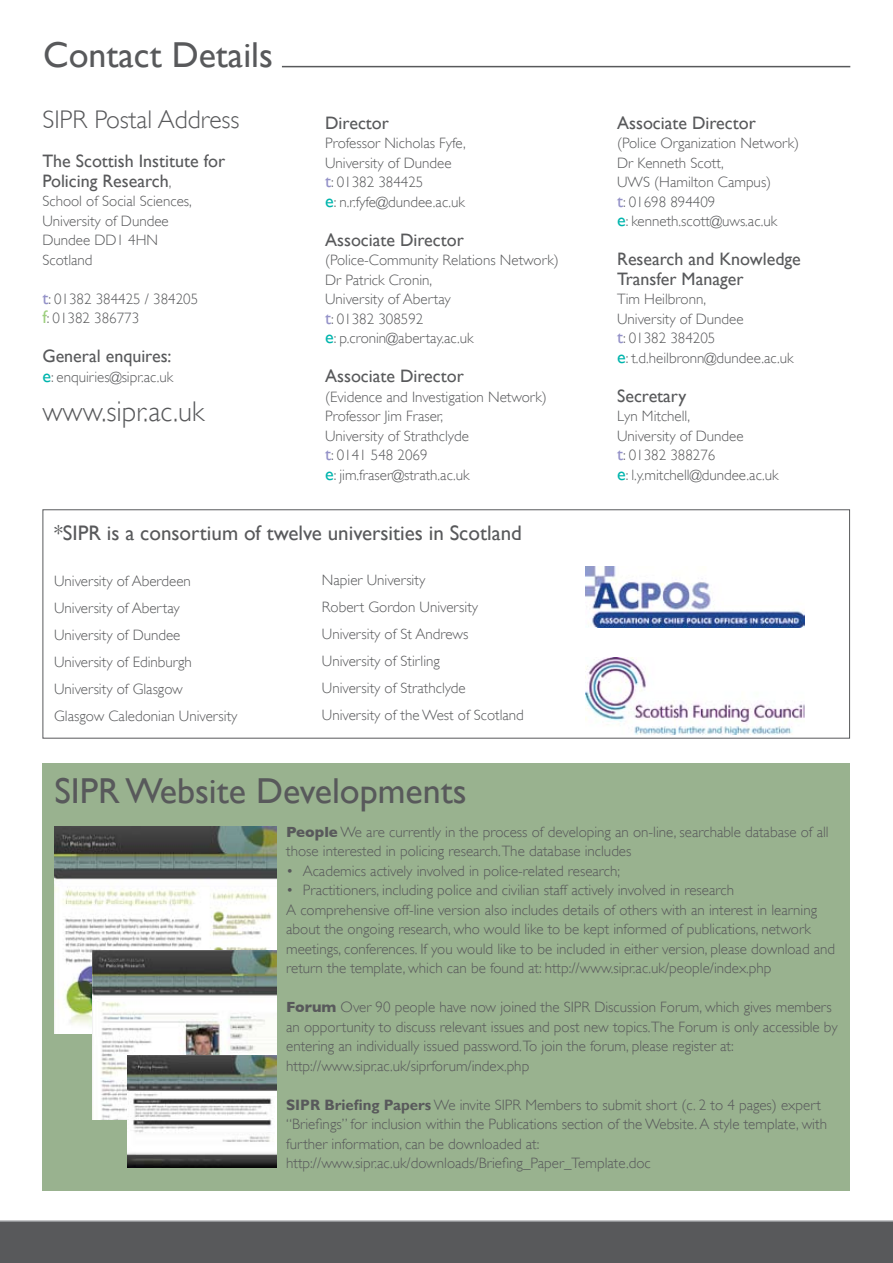
<style>
.page{position:relative;width:893px;height:1263px;background:#fff}
.page>*{position:absolute;margin:0;border:0;box-sizing:border-box;transform-origin:0 0}
.t1{font:36px "Gill Sans";color:#58595b}
.t2{font:300 28.5px "Gill Sans";color:#58595b}
.t3{font:300 25.5px "Gill Sans";color:#58595b}
.t4{font:21px "Gill Sans";color:#58595b}
.t5{font:18px/19.5px "Gill Sans";color:#58595b}
.t6{font:300 15px/19.5px "Gill Sans";color:#58595b}
.s1{font-weight:300;font-size:15px}
.s2{font-weight:400;font-size:18px;color:#9492c8}
.s3{font-weight:400;font-size:18px;color:#9ecf7f}
.s4{font-weight:400;font-size:18px;color:#00b5ad}
.s5{font-weight:700}
</style>
<div class="page">
<div style="left:43px;top:764px;width:807px;height:427px;background:#99b28f"></div>
<div style="left:0;top:1220px;width:893px;height:43px;background:#58595b"></div>
<hr style="left:282px;top:66px;width:568px;height:1px;background:#58595b">
<div style="left:43px;top:509px;width:807px;height:229px;border:1px solid #58595b"></div>
<img style="left:586px;top:657px;width:218px;height:78px">
<img style="left:586px;top:567px;width:218px;height:60px">
<img style="left:54px;top:826px;width:222px;height:207px">
<img style="left:93px;top:951px;width:183px;height:169px">
<img style="left:128px;top:1056px;width:148px;height:112px">
<h1 class="t1" style="left:43px;top:34px;width:231px">Contact Details</h1>
<h3 class="t3" style="left:42px;top:105px;width:199px">SIPR Postal Address</h3>
<p class="t5" style="left:42px;top:151px;width:184px">The Scottish Institute for<br>Policing Research<span class="s1">,</span></p>
<p class="t6" style="left:42px;top:192px;width:151px">School of Social Sciences,<br>University of Dundee<br>Dundee DD1 4HN<br>Scotland</p>
<p class="t6" style="left:42px;top:289px;width:157px"><span class="s2">t</span>: 01382 384425 / 384205 <span class="s3">f</span>: 01382 386773</p>
<p class="t5" style="left:42px;top:346px;width:131px">General enquires:</p>
<p class="t6" style="left:42px;top:367px;width:132px"><span class="s4">e</span>: enquiries@sipr.ac.uk</p>
<h2 class="t2" style="left:42px;top:395px;width:163px">www.sipr.ac.uk</h2>
<p class="t5" style="left:325px;top:113px;width:65px">Director</p>
<p class="t6" style="left:325px;top:133px;width:142px">Professor Nicholas Fyfe,<br>University of Dundee<br><span class="s2">t</span>: 01382 384425<br><span class="s4">e</span>: n.r.fyfe@dundee.ac.uk</p>
<p class="t5" style="left:325px;top:230px;width:140px">Associate Director</p>
<p class="t6" style="left:325px;top:250px;width:235px">(Police-Community Relations Network)<br>Dr Patrick Cronin,<br>University of Abertay<br><span class="s2">t</span>: 01382 308592<br><span class="s4">e</span>: p.cronin@abertay.ac.uk</p>
<p class="t5" style="left:325px;top:366px;width:140px">Associate Director</p>
<p class="t6" style="left:325px;top:387px;width:223px">(Evidence and Investigation Network)<br>Professor Jim Fraser,<br>University of Strathclyde<br><span class="s2">t</span>: 0141 548 2069<br><span class="s4">e</span>: jim.fraser@strath.ac.uk</p>
<h3 class="t4" style="left:54px;top:520px;width:469px">*SIPR is a consortium of twelve universities in Scotland</h3>
<p class="t6" style="left:54px;top:568px;width:185px;line-height:27px">University of Aberdeen<br>University of Abertay<br>University of Dundee<br>University of Edinburgh<br>University of Glasgow<br>Glasgow Caledonian University</p>
<p class="t6" style="left:322px;top:567px;width:203px;line-height:27px">Napier University<br>Robert Gordon University<br>University of St Andrews<br>University of Stirling<br>University of Strathclyde<br>University of the West of Scotland</p>
<h1 class="t1" style="left:54px;top:770px;width:414px">SIPR Website Developments</h1>
<p class="t5" style="left:617px;top:113px;width:140px">Associate Director</p>
<p class="t6" style="left:617px;top:133px;width:184px">(Police Organization Network)<br>Dr Kenneth Scott,<br>UWS (Hamilton Campus)<br><span class="s2">t</span>: 01698 894409<br><span class="s4">e</span>: kenneth.scott@uws.ac.uk</p>
<p class="t5" style="left:617px;top:249px;width:185px">Research and Knowledge<br>Transfer Manager</p>
<p class="t6" style="left:617px;top:289px;width:178px">Tim Heilbronn,<br>University of Dundee<br><span class="s2">t</span>: 01382 384205<br><span class="s4">e</span>: t.d.heilbronn@dundee.ac.uk</p>
<p class="t5" style="left:617px;top:386px;width:71px">Secretary</p>
<p class="t6" style="left:617px;top:406px;width:163px">Lyn Mitchell,<br>University of Dundee<br><span class="s2">t</span>: 01382 388276<br><span class="s4">e</span>: l.y.mitchell@dundee.ac.uk</p>
<p class="t6" style="left:286px;top:822px;width:544px"><span class="s5">People</span> We are currently in the process of developing an on-line, searchable database of all those interested in policing research.The database includes</p>
<p class="t6" style="left:286px;top:861px;width:335px">• Academics actively involved in police-related research;</p>
<p class="t6" style="left:286px;top:880px;width:551px">• Practitioners, including police and civilian staff actively involved in research<br>A comprehensive off-line version also includes details of others with an interest in learning about the ongoing research, who would like to be kept informed of publications, network meetings, conferences. If you would like to be included in either version, please download and return the template, which can be found at: http://www.sipr.ac.uk/people/index.php</p>
<p class="t6" style="left:286px;top:997px;width:553px"><span class="s5">Forum</span> Over 90 people have now joined the SIPR Discussion Forum, which gives members an opportunity to discuss relevant issues and post new topics.The Forum is only accessible by entering an individually issued password.To join the forum, please register at: http://www.sipr.ac.uk/siprforum/index.php</p>
<p class="t6" style="left:286px;top:1095px;width:542px"><span class="s5">SIPR Briefing Papers</span> We invite SIPR Members to submit short (c. 2 to 4 pages) expert “Briefings” for inclusion within the Publications section of the Website. A style template, with further information, can be downloaded at: http://www.sipr.ac.uk/downloads/Briefing_Paper_Template.doc</p>
</div>
